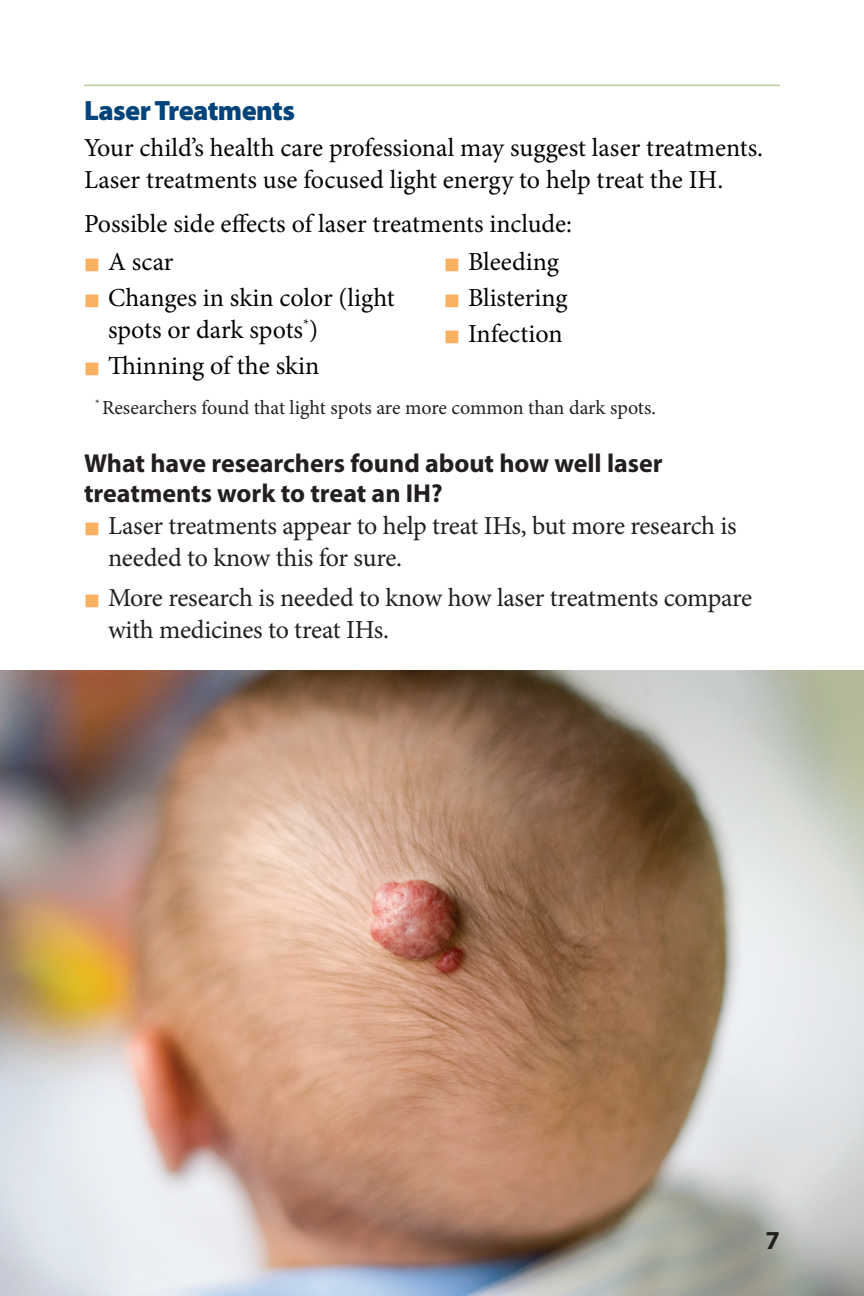
<style>
.page{position:relative;width:864px;height:1296px;background:#fff}
.page>*{position:absolute;margin:0;border:0;box-sizing:border-box;transform-origin:0 0}
.t1{font:900 28px "Myriad Pro";letter-spacing:-.02em;color:#00447b}
.t2{font:26px/36px "Minion Pro";color:#040503}
.t3{font:26px/32px "Minion Pro";letter-spacing:-.015em;color:#231f20}
.t4{font:700 26px/30px "Myriad Pro";color:#231f20}
.t5{font:20px "Minion Pro";letter-spacing:-.005em;color:#231f20}
</style>
<div class="page">
<hr style="left:84px;top:85px;width:696px;height:1px;background:#b5cc9e">
<img style="left:0;top:671px;width:864px;height:625px">
<p class="t1" style="left:84px;top:92px;width:213px">Laser Treatments</p>
<p class="t2" style="left:84px;top:132px;width:681px;line-height:32px">Your child’s health care professional may suggest laser treatments.<br>Laser treatments use focused light energy to help treat the IH.</p>
<p class="t2" style="left:84px;top:206px;width:490px">Possible side effects of laser treatments include:</p>
<p class="t2" style="left:108px;top:244px;width:288px">A scar<br>Changes in skin color (light</p>
<p class="t2" style="left:108px;top:312px;width:213px">spots or dark spots<sup>*</sup>)<br>Thinning of the skin</p>
<p class="t2" style="left:468px;top:244px;width:101px">Bleeding<br>Blistering<br>Infection</p>
<p class="t5" style="left:95px;top:394px;width:562px"><sup>*</sup> Researchers found that light spots are more common than dark spots.</p>
<p class="t4" style="left:84px;top:448px;width:580px">What have researchers found about how well laser treatments work to treat an IH?</p>
<p class="t3" style="left:108px;top:510px;width:630px">Laser treatments appear to help treat IHs, but more research is needed to know this for sure.</p>
<p class="t3" style="left:108px;top:582px;width:646px">More research is needed to know how laser treatments compare with medicines to treat IHs.</p>
<p class="t4" style="left:766px;top:1224px;width:16px">7</p>
</div>
